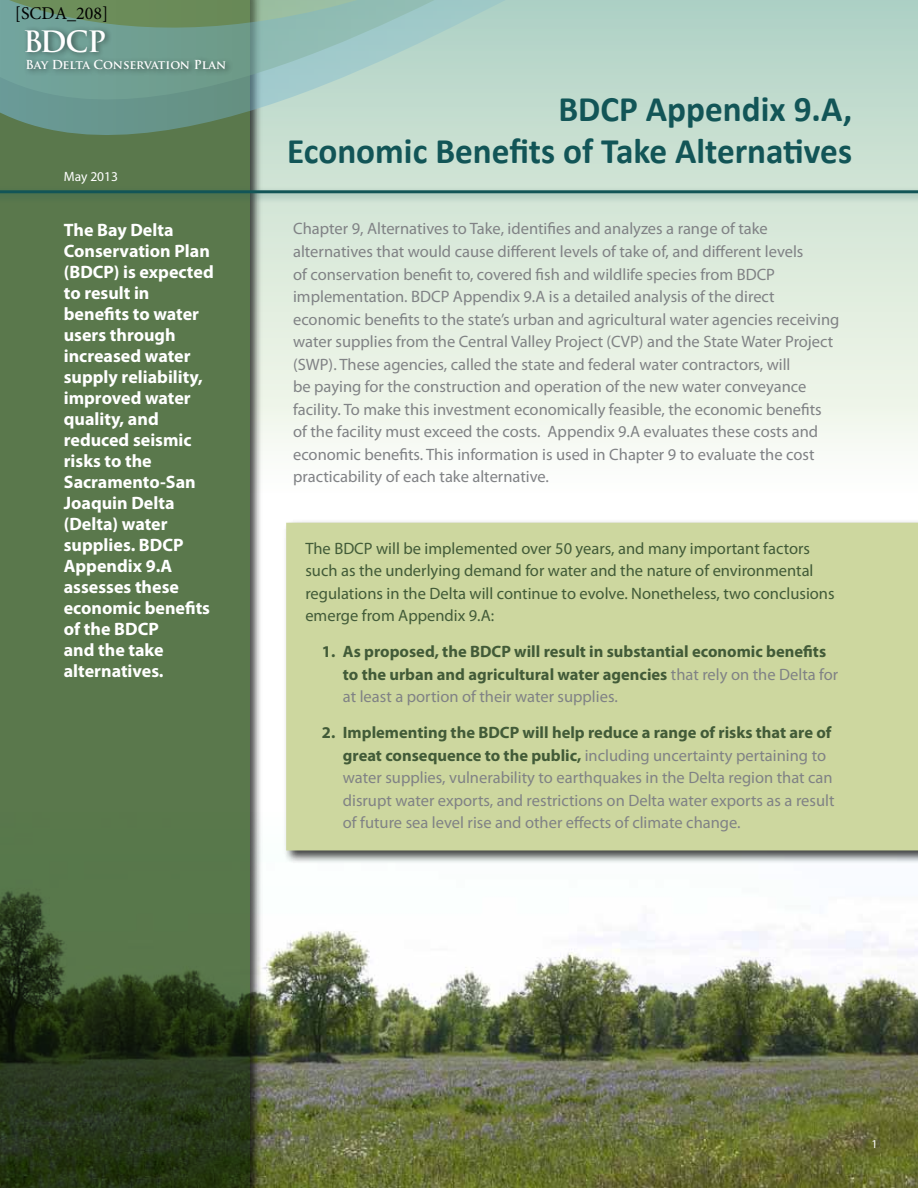
<style>
.page{position:relative;width:918px;height:1188px;background:#fff}
.page>*{position:absolute;margin:0;border:0;box-sizing:border-box;transform-origin:0 0}
.t1{font:700 36px/42px "Calibri";color:#125557;text-align:right}
.t2{font:700 28.65px "Trajan Pro";color:#fff}
.t3{font:700 18px/21px "Myriad Pro";color:#fff}
.t4{font:18px "Minion Pro";color:#000}
.t5{font:16.5px/22.5px "Myriad Pro";color:#808285}
.t6{font:16.5px/22.5px "Myriad Pro";color:#425b38}
.t7{font:700 16.5px/22.5px "Myriad Pro";color:#425b38}
.t8{font:13.5px "Myriad Pro";color:#fff}
.t9{font:700 12.15px "Trajan Pro";letter-spacing:-.025em;color:#fff}
.t10{font:12px "Myriad Pro";color:#fff}
.s1{font-weight:400;color:#808285}
.s2{font-weight:700;color:#425b38}
</style>
<div class="page">
<svg style="left:263px;top:136px;width:655px;height:311px;background:#e0ecdf"></svg>
<div style="left:0;top:0;width:263px;height:1188px;background:#000;opacity:.75"></div>
<div style="left:0;top:0;width:250px;height:1188px;background:#5a784c"></div>
<svg style="left:0;top:0;width:918px;height:136px;background:#a5c6b9"></svg>
<div style="left:22px;top:25px;width:211px;height:51px;background:#000;opacity:.5"></div>
<img style="left:0;top:812px;width:918px;height:376px">
<div style="left:283px;top:519px;width:635px;height:345px;background:#000;opacity:.75"></div>
<div style="left:286px;top:523px;width:632px;height:328px;background:#cdd79f"></div>
<div style="left:0;top:187px;width:918px;height:17px;background:#125557;opacity:.41"></div>
<hr style="left:0;top:190px;width:918px;height:3px;background:#125557">
<p class="t4" style="left:15px;top:1px;width:95px">[SCDA_208]</p>
<h2 class="t2" style="left:23px;top:24px;width:85px">BDCP</h2>
<p class="t9" style="left:26px;top:57px;width:202px">Bay Delta Conservation Plan</p>
<p class="t8" style="left:64px;top:168px;width:56px">May 2013</p>
<p class="t3" style="left:64px;top:218px;width:151px">The Bay Delta<br>Conservation Plan (BDCP) is expected to result in benefits to water users through increased water supply reliability, improved water quality, and reduced seismic risks to the<br>Sacramento-San<br>Joaquin Delta (Delta) water supplies. BDCP<br>Appendix 9.A assesses these economic benefits of the BDCP<br>and the take alternatives.</p>
<h1 class="t1" style="left:287px;top:88px;width:567px">BDCP Appendix 9.A,<br>Economic Benefits of Take Alternatives</h1>
<p class="t5" style="left:293px;top:217px;width:548px">Chapter 9, Alternatives to Take, identifies and analyzes a range of take alternatives that would cause different levels of take of, and different levels<br>of conservation benefit to, covered fish and wildlife species from BDCP implementation. BDCP Appendix 9.A is a detailed analysis of the direct economic benefits to the state’s urban and agricultural water agencies receiving water supplies from the Central Valley Project (CVP) and the State Water Project (SWP). These agencies, called the state and federal water contractors, will<br>be paying for the construction and operation of the new water conveyance facility. To make this investment economically feasible, the economic benefits of the facility must exceed the costs. Appendix 9.A evaluates these costs and economic benefits. This information is used in Chapter 9 to evaluate the cost practicability of each take alternative.</p>
<p class="t6" style="left:305px;top:536px;width:531px">The BDCP will be implemented over 50 years, and many important factors such as the underlying demand for water and the nature of environmental regulations in the Delta will continue to evolve. Nonetheless, two conclusions emerge from Appendix 9.A:</p>
<p class="t7" style="left:343px;top:640px;width:497px;text-indent:-21px">1. As proposed, the BDCP will result in substantial economic benefits to the urban and agricultural water agencies <span class="s1">that rely on the Delta for at least a portion of their water supplies.</span></p>
<p class="t5" style="left:343px;top:721px;width:493px;text-indent:-21px"><span class="s2">2. Implementing the BDCP will help reduce a range of risks that are of great consequence to the public,</span> including uncertainty pertaining to water supplies, vulnerability to earthquakes in the Delta region that can disrupt water exports, and restrictions on Delta water exports as a result of future sea level rise and other effects of climate change.</p>
<p class="t10" style="left:871px;top:1136px;width:8px">1</p>
</div>
